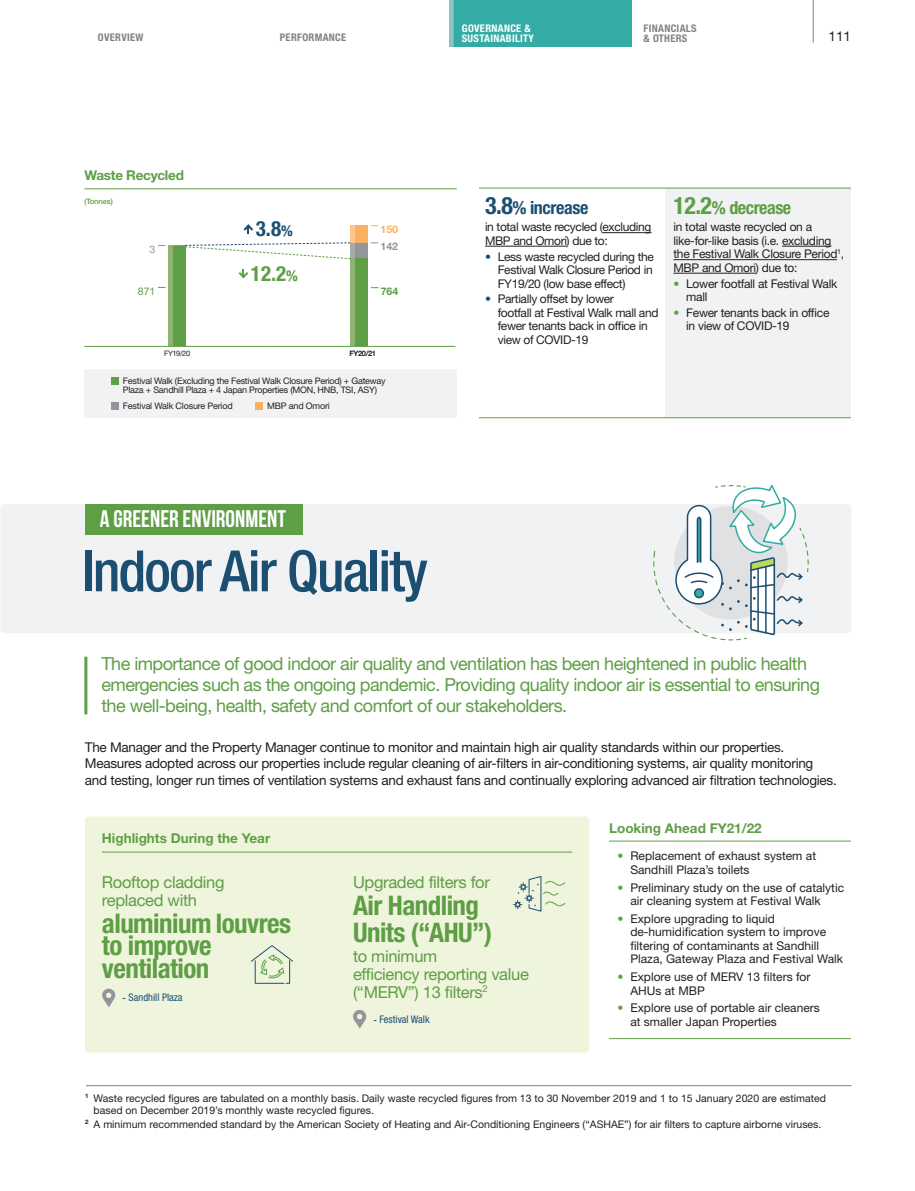
<style>
.page{position:relative;width:915px;height:1191px;background:#fff}
.page>*{position:absolute;margin:0;border:0;box-sizing:border-box;transform-origin:0 0}
.t1{font:500 condensed 57px "Helvetica Neue LT Std";letter-spacing:-.03em;color:#1c4e72}
.t2{font:700 condensed 27px/22.5px "Helvetica Neue LT Std";letter-spacing:-.02em;color:#5e9e45}
.t3{font:700 24px "Bebas Neue";color:#fff}
.t4{font:700 condensed 21px/44.2px "Helvetica Neue LT Std";color:#5e9e45}
.t5{font:18px/21px "Helvetica Neue LT Std";letter-spacing:-.03em;color:#5e9e45}
.t6{font:700 condensed 18px "Helvetica Neue LT Std";letter-spacing:-.025em;color:#5e9e45}
.t7{font:700 condensed 18px "Helvetica Neue LT Std";letter-spacing:-.02em;color:#1c4e72}
.t8{font:16.5px/18px "Helvetica Neue LT Std";letter-spacing:-.02em;color:#5e9e45}
.t9{font:13.5px/16.5px "Helvetica Neue LT Std";letter-spacing:-.02em;color:#231f20}
.t10{font:700 13.5px "Helvetica Neue LT Std";color:#5e9e45}
.t11{font:700 13.5px "Helvetica Neue LT Std";letter-spacing:-.02em;color:#5e9e45}
.t12{font:12px/13.5px "Helvetica Neue LT Std";letter-spacing:-.025em;color:#231f20}
.t13{font:12px/13.5px "Helvetica Neue LT Std";color:#231f20}
.t14{font:10.5px/12px "Helvetica Neue LT Std";color:#231f20}
.t15{font:700 condensed 10.5px/9.8px "Helvetica Neue LT Std";letter-spacing:.03em;color:#808285}
.t16{font:condensed 10.5px "Helvetica Neue LT Std";color:#1c4e72}
.t17{font:700 condensed 10.5px/9.8px "Helvetica Neue LT Std";letter-spacing:.03em;color:#fff}
.t18{font:700 10.5px "Helvetica Neue LT Std";color:#5e9e45}
.t19{font:700 10.5px "Helvetica Neue LT Std";color:#939598}
.t20{font:700 10.5px "Helvetica Neue LT Std";color:#fbaf60}
.t21{font:10.5px "Helvetica Neue LT Std";color:#5e9e45}
.t22{font:10.5px "Helvetica Neue LT Std";color:#939598}
.t23{font:9px/9px "Helvetica Neue LT Std";letter-spacing:-.025em;color:#231f20}
.t24{font:500 7.5px "Helvetica Neue LT Std";letter-spacing:-.01em;color:#5e9e45}
.t25{font:7.5px "Helvetica Neue LT Std";letter-spacing:-.05em;color:#231f20}
.t26{font:700 7.5px "Helvetica Neue LT Std";letter-spacing:-.05em;color:#231f20}
.s1{color:#1c4e72}
.s2{font-size:15px;color:#1c4e72}
.s3{font-size:15px}
.s4{font-size:24px}
.s5{color:#5e9e45}
.s6{font-weight:500;font-stretch:normal;font-size:9px}
</style>
<div class="page">
<hr style="left:84px;top:656px;width:3px;height:58px;background:#5e9e45">
<hr style="left:609px;top:840px;width:241px;height:1px;background:#5e9e45">
<hr style="left:609px;top:1038px;width:241px;height:1px;background:#5e9e45">
<div style="left:85px;top:816px;width:504px;height:236px;background:#eff5dc;border-radius:4px"></div>
<hr style="left:102px;top:851px;width:470px;height:1px;background:#5e9e45">
<svg style="left:353px;top:1010px;width:13px;height:18px"></svg>
<svg style="left:513px;top:876px;width:52px;height:36px"></svg>
<svg style="left:102px;top:988px;width:13px;height:19px"></svg>
<svg style="left:251px;top:945px;width:42px;height:39px"></svg>
<hr style="left:84px;top:188px;width:372px;height:1px;background:#5e9e45">
<div style="left:350px;top:242px;width:17px;height:17px;background:#939598"></div>
<div style="left:350px;top:242px;width:5px;height:17px;background:#a7a9ac"></div>
<div style="left:350px;top:225px;width:17px;height:17px;background:#fbaf60"></div>
<div style="left:350px;top:225px;width:5px;height:17px;background:#fdc68b"></div>
<div style="left:350px;top:259px;width:17px;height:87px;background:#5e9e45"></div>
<div style="left:350px;top:259px;width:5px;height:87px;background:#8eb372"></div>
<div style="left:168px;top:246px;width:17px;height:100px;background:#5e9e45"></div>
<hr style="left:168px;top:246px;width:4px;height:100px;background:#8eb372">
<hr style="left:84px;top:346px;width:186px;height:1px;background:#5e9e45">
<hr style="left:270px;top:346px;width:185px;height:1px;background:#5e9e45">
<svg style="left:243px;top:224px;width:10px;height:10px"></svg>
<svg style="left:238px;top:269px;width:10px;height:9px"></svg>
<svg style="left:158px;top:242px;width:193px;height:17px"></svg>
<div style="left:0;top:504px;width:851px;height:129px;background:#f0f2f3;border-radius:4px"></div>
<div style="left:85px;top:504px;width:217px;height:31px;background:#5e9e45"></div>
<svg style="left:653px;top:485px;width:155px;height:156px"></svg>
<div style="left:84px;top:368px;width:372px;height:49px;background:#f0f2f3"></div>
<div style="left:255px;top:402px;width:8px;height:7px;background:#fbaf60"></div>
<div style="left:111px;top:377px;width:7px;height:8px;background:#5e9e45"></div>
<div style="left:111px;top:402px;width:7px;height:7px;background:#939598"></div>
<div style="left:664px;top:188px;width:186px;height:230px;background:#f0f2f3"></div>
<hr style="left:479px;top:188px;width:371px;height:1px;background:#5e9e45">
<hr style="left:479px;top:417px;width:371px;height:1px;background:#5e9e45">
<hr style="left:602px;top:232px;width:49px;height:1px;background:#231f20">
<hr style="left:485px;top:246px;width:81px;height:1px;background:#231f20">
<hr style="left:781px;top:246px;width:50px;height:1px;background:#231f20">
<hr style="left:673px;top:259px;width:163px;height:1px;background:#231f20">
<hr style="left:673px;top:273px;width:82px;height:1px;background:#231f20">
<hr style="left:86px;top:1085px;width:765px;height:1px;background:#808285">
<div style="left:449px;top:0;width:182px;height:47px;background:#35aba5"></div>
<hr style="left:812px;top:0;width:1px;height:43px;background:#808285">
<hr style="left:449px;top:0;width:4px;height:47px;background:#8fc6c4">
<p class="t17" style="left:461px;top:24px;width:74px">GOVERNANCE &amp;<br>SUSTAINABILITY</p>
<p class="t15" style="left:643px;top:24px;width:54px">FINANCIALS &amp; OTHERS</p>
<p class="t15" style="left:98px;top:34px;width:47px">OVERVIEW</p>
<p class="t15" style="left:280px;top:34px;width:68px">PERFORMANCE</p>
<p class="t9" style="left:828px;top:29px;width:24px">111</p>
<p class="t11" style="left:84px;top:171px;width:101px">Waste Recycled</p>
<p class="t24" style="left:84px;top:198px;width:30px">(Tonnes)</p>
<p class="t22" style="left:149px;top:245px;width:7px">3</p>
<p class="t21" style="left:138px;top:287px;width:19px">871</p>
<h3 class="t4" style="left:251px;top:209px;width:48px"><span class="s1">3.8</span><span class="s2">%<br></span>12.2<span class="s3">%</span></h3>
<p class="t20" style="left:380px;top:225px;width:19px">150</p>
<p class="t19" style="left:380px;top:242px;width:19px">142</p>
<p class="t18" style="left:380px;top:287px;width:19px">764</p>
<p class="t25" style="left:164px;top:351px;width:28px">FY19/20</p>
<p class="t26" style="left:349px;top:351px;width:28px">FY20/21</p>
<p class="t23" style="left:123px;top:378px;width:264px">Festival Walk (Excluding the Festival Walk Closure Period) + Gateway<br>Plaza + Sandhill Plaza + 4 Japan Properties (MON, HNB, TSI, ASY)</p>
<p class="t23" style="left:123px;top:402px;width:111px">Festival Walk Closure Period</p>
<p class="t23" style="left:267px;top:402px;width:64px">MBP and Omori</p>
<h3 class="t3" style="left:100px;top:505px;width:187px">A GREENER ENVIRONMENT</h3>
<h1 class="t1" style="left:82px;top:550px;width:347px">Indoor Air Quality</h1>
<h3 class="t7" style="left:485px;top:201px;width:105px"><span class="s4">3.8</span>% increase</h3>
<p class="t12" style="left:485px;top:222px;width:168px">in total waste recycled (excluding<br>MBP and Omori) due to:</p>
<p class="t12" style="left:497px;top:251px;width:158px;text-align:justify;text-indent:-13px"><span class="s1">•</span> Less waste recycled during the Festival Walk Closure Period in FY19/20 (low base effect)</p>
<p class="t12" style="left:497px;top:294px;width:162px;text-indent:-13px"><span class="s1">•</span> Partially offset by lower<br>footfall at Festival Walk mall and fewer tenants back in office in view of COVID-19</p>
<h3 class="t6" style="left:673px;top:201px;width:119px"><span class="s4">12.2</span>% decrease</h3>
<p class="t12" style="left:673px;top:222px;width:172px">in total waste recycled on a like-for-like basis (i.e. excluding the Festival Walk Closure Period<sup>1</sup>,<br>MBP and Omori) due to:</p>
<p class="t12" style="left:686px;top:278px;width:152px;text-indent:-13px"><span class="s5">•</span> Lower footfall at Festival Walk mall</p>
<p class="t12" style="left:686px;top:307px;width:145px;text-indent:-13px"><span class="s5">•</span> Fewer tenants back in office in view of COVID-19</p>
<p class="t5" style="left:101px;top:655px;width:719px">The importance of good indoor air quality and ventilation has been heightened in public health emergencies such as the ongoing pandemic. Providing quality indoor air is essential to ensuring the well-being, health, safety and comfort of our stakeholders.</p>
<p class="t9" style="left:85px;top:740px;width:753px">The Manager and the Property Manager continue to monitor and maintain high air quality standards within our properties.<br>Measures adopted across our properties include regular cleaning of air-filters in air-conditioning systems, air quality monitoring and testing, longer run times of ventilation systems and exhaust fans and continually exploring advanced air filtration technologies.</p>
<p class="t10" style="left:102px;top:833px;width:170px">Highlights During the Year</p>
<h3 class="t8" style="left:102px;top:875px;width:124px">Rooftop cladding replaced with</h3>
<h2 class="t2" style="left:102px;top:915px;width:191px">aluminium louvres to improve ventilation</h2>
<p class="t16" style="left:122px;top:994px;width:62px"><span class="s6">-</span> Sandhill Plaza</p>
<h3 class="t8" style="left:353px;top:875px;width:138px">Upgraded filters for</h3>
<h2 class="t2" style="left:353px;top:894px;width:141px;line-height:27.8px">Air Handling<br>Units (“AHU”)</h2>
<h3 class="t8" style="left:353px;top:948px;width:177px">to minimum<br>efficiency reporting value (“MERV”) 13 filters<sup>2</sup></h3>
<p class="t16" style="left:373px;top:1015px;width:58px"><span class="s6">-</span> Festival Walk</p>
<p class="t10" style="left:609px;top:823px;width:154px">Looking Ahead FY21/22</p>
<p class="t13" style="left:630px;top:850px;width:187px;text-indent:-13px"><span class="s5">•</span> Replacement of exhaust system at<br>Sandhill Plaza’s toilets</p>
<p class="t13" style="left:630px;top:882px;width:215px;text-indent:-13px"><span class="s5">•</span> Preliminary study on the use of catalytic air cleaning system at Festival Walk</p>
<p class="t13" style="left:630px;top:913px;width:214px;text-indent:-13px"><span class="s5">•</span> Explore upgrading to liquid de-humidification system to improve filtering of contaminants at Sandhill Plaza, Gateway Plaza and Festival Walk</p>
<p class="t13" style="left:630px;top:971px;width:182px;text-indent:-13px"><span class="s5">•</span> Explore use of MERV 13 filters for<br>AHUs at MBP</p>
<p class="t13" style="left:630px;top:1002px;width:191px;text-indent:-13px"><span class="s5">•</span> Explore use of portable air cleaners at smaller Japan Properties</p>
<p class="t14" style="left:94px;top:1093px;width:733px;text-indent:-9px"><sup>1</sup> Waste recycled figures are tabulated on a monthly basis. Daily waste recycled figures from 13 to 30 November 2019 and 1 to 15 January 2020 are estimated based on December 2019’s monthly waste recycled figures.</p>
<p class="t14" style="left:85px;top:1119px;width:737px"><sup>2</sup> A minimum recommended standard by the American Society of Heating and Air-Conditioning Engineers (“ASHAE”) for air filters to capture airborne viruses.</p>
</div>
